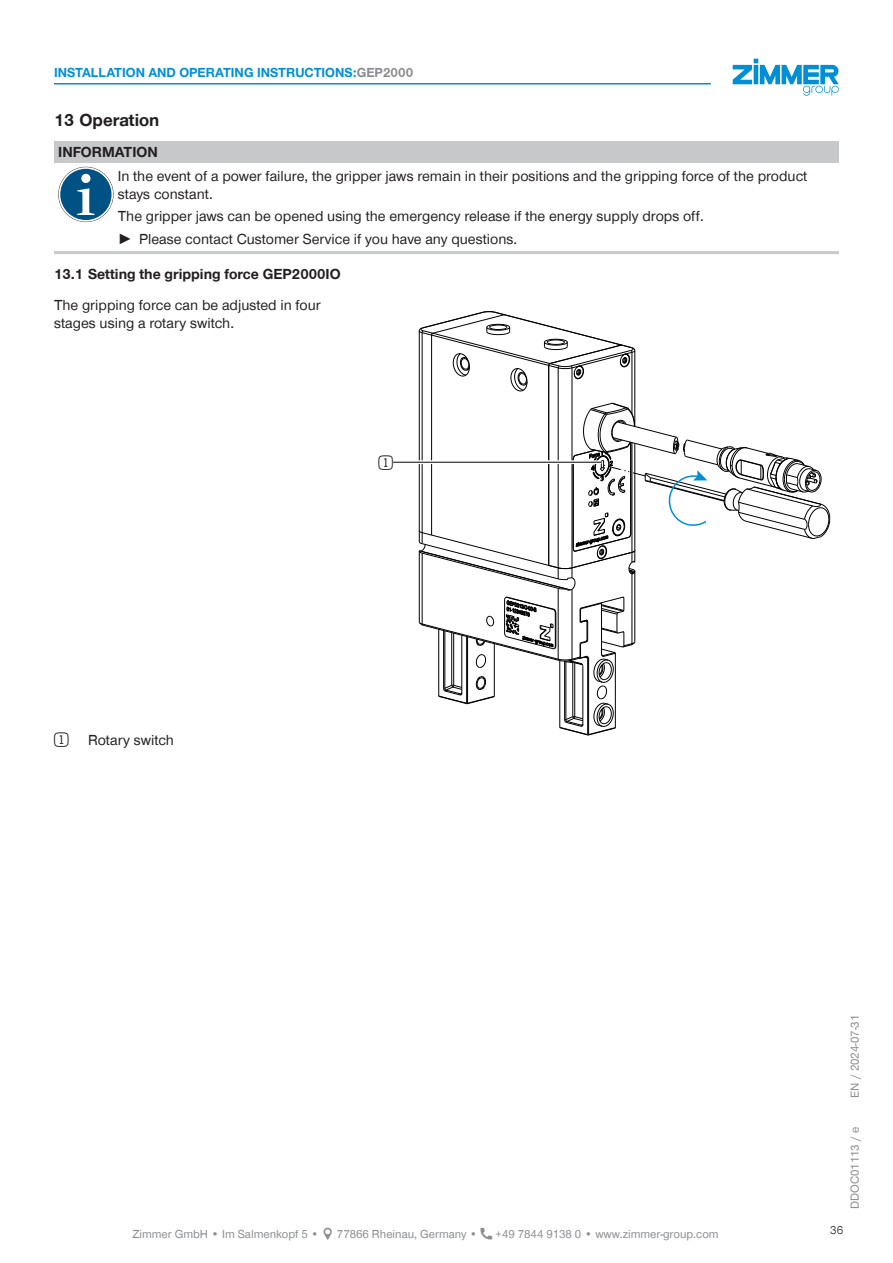
<style>
.page{position:relative;width:893px;height:1263px;background:#fff}
.page>*{position:absolute;margin:0;border:0;box-sizing:border-box;transform-origin:0 0}
.t1{font:24px "Double Digits Super Square";color:#231f20}
.t2{font:700 18px "Zimmer Group Sans Global";color:#231f20}
.CB_AF_TD-Text{font:15px/18px "Zimmer Group Sans Global";color:#231f20}
.CB_AF_TD-Signalwort{font:700 15px "Zimmer Group Sans Global";color:#231f20}
.CB_AF_TD-Kopfzeile{font:700 13.5px "Zimmer Group Sans Global";color:#008fd5}
.CB_AF_TD-Fusszeile{font:12px "Zimmer Group Sans Global";color:#8a8c8f}
.CB_AF_TD-Seitenrand{font:12px "Zimmer Group Sans";color:#8a8c8f}
.CB_AF_Seitenzahl_rechts{font:300 12px "Zimmer Group Sans";color:#231f20}
.s1{color:#8a8c8f}
.s2{font-family:"Zimmer Group Sans"}
</style>
<div class="page">
<svg style="left:733px;top:59px;width:106px;height:37px"></svg>
<div style="left:54px;top:141px;width:785px;height:22px;background:#c7c8ca"></div>
<hr style="left:54px;top:251px;width:64px;height:3px;background:#c7c8ca">
<hr style="left:118px;top:251px;width:721px;height:3px;background:#c7c8ca">
<svg style="left:58px;top:167px;width:56px;height:55px"></svg>
<svg style="left:59px;top:167px;width:54px;height:55px"></svg>
<div style="left:60px;top:169px;width:52px;height:51px;background:#005285;border-radius:50%"></div>
<svg style="left:77px;top:188px;width:18px;height:27px"></svg>
<div style="left:81px;top:174px;width:9px;height:9px;background:#fff;border-radius:50%"></div>
<hr style="left:558px;top:368px;width:1px;height:200px;background:#000001">
<hr style="left:572px;top:368px;width:1px;height:200px;background:#000001">
<hr style="left:632px;top:352px;width:1px;height:62px;background:#000001">
<hr style="left:634px;top:351px;width:1px;height:75px;background:#000001">
<hr style="left:419px;top:331px;width:1px;height:211px;background:#000001">
<hr style="left:422px;top:333px;width:1px;height:211px;background:#000001">
<hr style="left:431px;top:335px;width:1px;height:200px;background:#000001">
<hr style="left:548px;top:365px;width:1px;height:200px;background:#000001">
<svg style="left:418px;top:311px;width:218px;height:81px"></svg>
<svg style="left:418px;top:402px;width:412px;height:334px"></svg>
<svg style="left:393px;top:460px;width:208px;height:4px"></svg>
<hr style="left:393px;top:462px;width:208px;height:1px;background:#231f20">
<hr style="left:54px;top:83px;width:657px;height:2px;background:#008fd5">
<p class="CB_AF_TD-Kopfzeile" style="left:54px;top:65px;width:361px">INSTALLATION AND OPERATING INSTRUCTIONS:<span class="s1">GEP2000</span></p>
<p class="t2" style="left:54px;top:110px;width:107px">13 Operation</p>
<p class="CB_AF_TD-Signalwort" style="left:58px;top:143px;width:101px">INFORMATION</p>
<p class="CB_AF_TD-Text" style="left:118px;top:167px;width:691px">In the event of a power failure, the gripper jaws remain in their positions and the gripping force of the product stays constant.</p>
<p class="CB_AF_TD-Text" style="left:118px;top:207px;width:587px">The gripper jaws can be opened using the emergency release if the energy supply drops off.</p>
<p class="CB_AF_TD-Text" style="left:118px;top:230px;width:401px"><span class="s2">►</span> Please contact Customer Service if you have any questions.</p>
<p class="CB_AF_TD-Signalwort" style="left:54px;top:265px;width:288px">13.1 Setting the gripping force GEP2000IO</p>
<p class="CB_AF_TD-Text" style="left:54px;top:296px;width:268px">The gripping force can be adjusted in four stages using a rotary switch.</p>
<p class="t1" style="left:54px;top:730px;width:20px">1</p>
<p class="CB_AF_TD-Text" style="left:88px;top:731px;width:87px">Rotary switch</p>
<p class="t1" style="left:379px;top:452px;width:20px">1</p>
<p class="CB_AF_TD-Fusszeile" style="left:132px;top:1227px;width:188px">Zimmer GmbH • Im Salmenkopf 5 •</p>
<p class="CB_AF_TD-Fusszeile" style="left:337px;top:1227px;width:142px">77866 Rheinau, Germany •</p>
<p class="CB_AF_TD-Fusszeile" style="left:496px;top:1227px;width:225px">+49 7844 9138 0 • www.zimmer-group.com</p>
<p class="CB_AF_TD-Seitenrand" style="left:847px;top:1097px;width:84px;rotate:-90deg">EN / 2024-07-31</p>
<p class="CB_AF_TD-Seitenrand" style="left:847px;top:1209px;width:83px;rotate:-90deg">DDOC01113 / e</p>
<p class="CB_AF_Seitenzahl_rechts" style="left:830px;top:1222px;width:15px">36</p>
</div>
